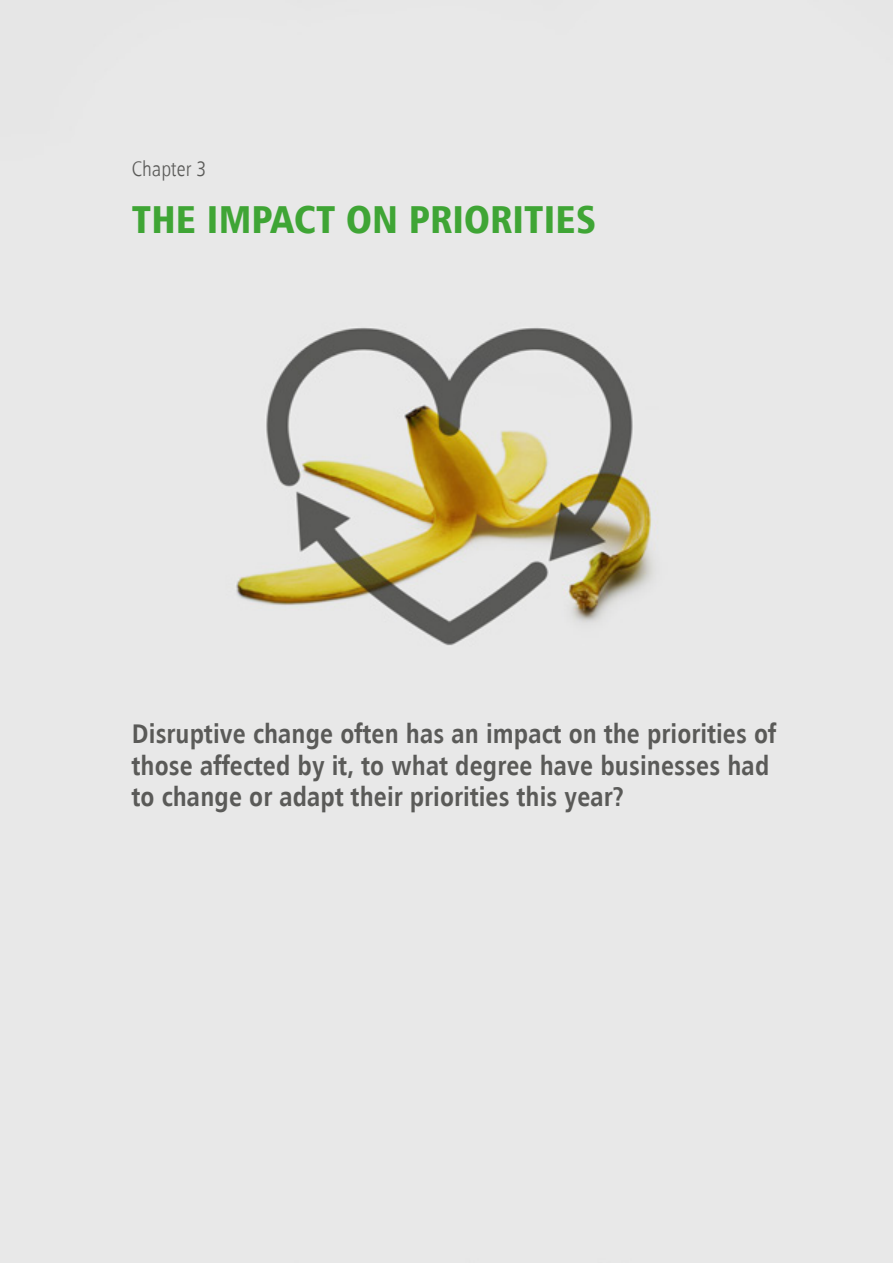
<style>
.page{position:relative;width:893px;height:1263px;background:#e8e8e8}
.page>*{position:absolute;margin:0;border:0;box-sizing:border-box;transform-origin:0 0}
.t1{font:900 condensed 39px "Humanist 777 BT";letter-spacing:.005em;color:#3fa535}
.t2{font:700 condensed 27px/31.5px "Humanist 777 BT";letter-spacing:.005em;color:#5a5a58}
.t3{font:300 condensed 21px "Humanist 777 BT";letter-spacing:.005em;color:#5a5a58}
</style>
<div class="page">
<p class="t3" style="left:132px;top:156px;width:76px">Chapter 3</p>
<h1 class="t1" style="left:132px;top:195px;width:466px">THE IMPACT ON PRIORITIES</h1>
<p class="t2" style="left:132px;top:718px;width:646px">Disruptive change often has an impact on the priorities of those affected by it, to what degree have businesses had to change or adapt their priorities this year?</p>
</div>
